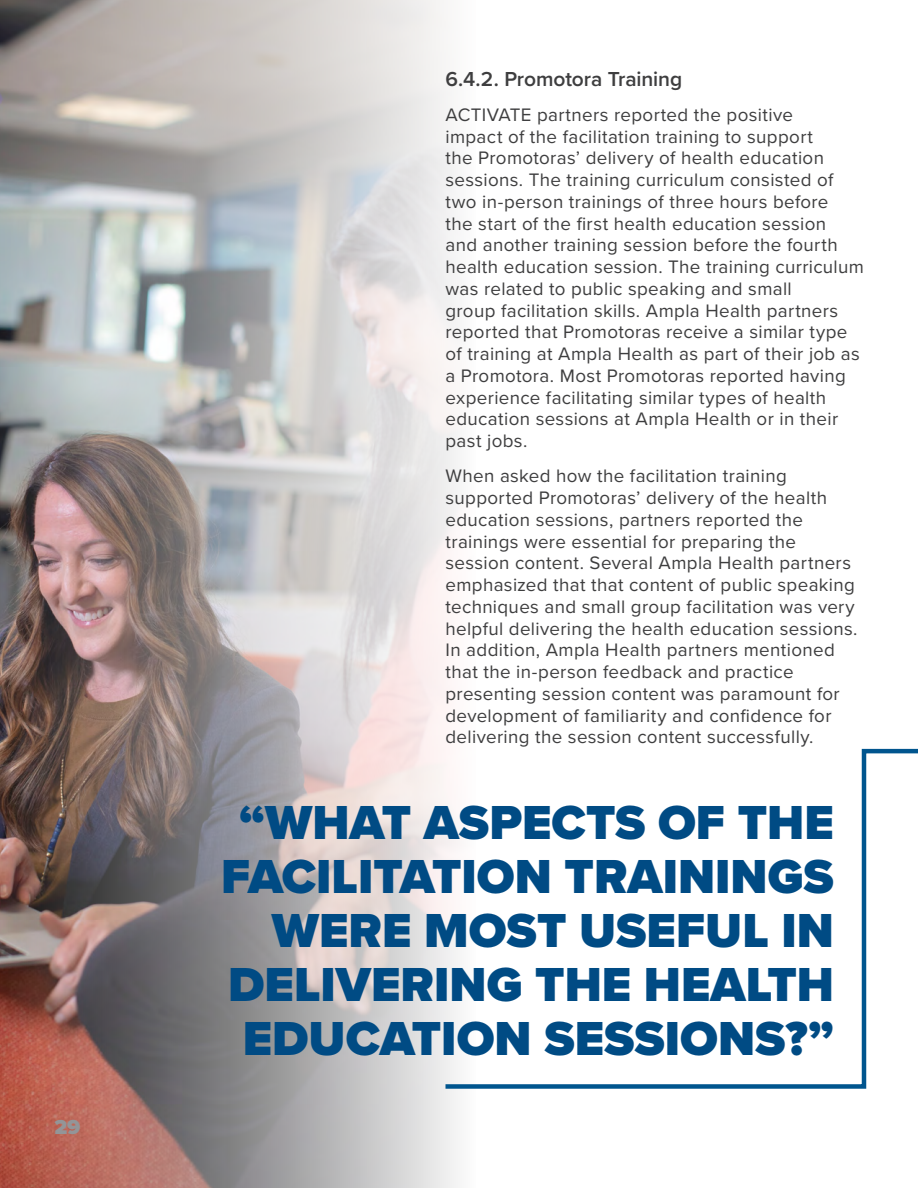
<style>
.page{position:relative;width:918px;height:1188px;background:#fff}
.page>*{position:absolute;margin:0;border:0;box-sizing:border-box;transform-origin:0 0}
.t1{font:900 49.5px/54px "Proxima Nova";color:#004b84;text-align:right}
.t2{font:600 21px "Proxima Nova";letter-spacing:-.005em;color:#3e3e3f}
.t3{font:900 21px "Proxima Nova";color:#939598}
.t4{font:18.75px/21.8px "Proxima Nova";letter-spacing:.02em;color:#3e3e3f}
</style>
<div class="page">
<img style="left:0;top:0;width:458px;height:1188px">
<svg style="left:441px;top:160px;width:477px;height:931px"></svg>
<p class="t3" style="left:54px;top:1111px;width:27px">29</p>
<p class="t2" style="left:446px;top:63px;width:238px">6.4.2. Promotora Training</p>
<p class="t4" style="left:446px;top:103px;width:420px">ACTIVATE partners reported the positive<br>impact of the facilitation training to support<br>the Promotoras’ delivery of health education sessions. The training curriculum consisted of two in-person trainings of three hours before<br>the start of the first health education session<br>and another training session before the fourth health education session. The training curriculum was related to public speaking and small<br>group facilitation skills. Ampla Health partners reported that Promotoras receive a similar type of training at Ampla Health as part of their job as a Promotora. Most Promotoras reported having experience facilitating similar types of health education sessions at Ampla Health or in their past jobs.</p>
<p class="t4" style="left:446px;top:464px;width:414px">When asked how the facilitation training supported Promotoras’ delivery of the health education sessions, partners reported the trainings were essential for preparing the session content. Several Ampla Health partners emphasized that that content of public speaking techniques and small group facilitation was very helpful delivering the health education sessions.<br>In addition, Ampla Health partners mentioned that the in-person feedback and practice presenting session content was paramount for development of familiarity and confidence for delivering the session content successfully.</p>
<p class="t1" style="left:221px;top:795px;width:614px">“WHAT ASPECTS OF THE<br>FACILITATION TRAININGS<br>WERE MOST USEFUL IN<br>DELIVERING THE HEALTH<br>EDUCATION SESSIONS?”</p>
</div>
